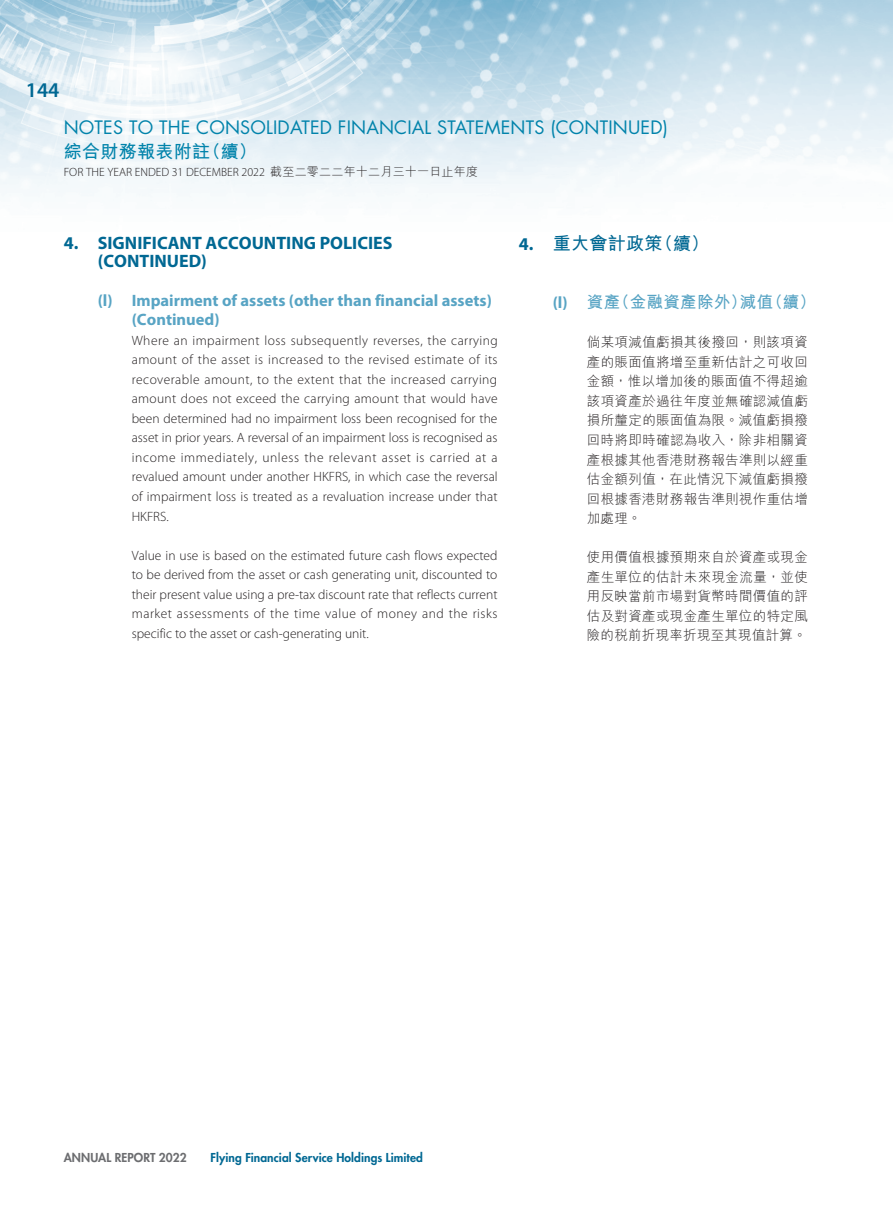
<style>
.page{position:relative;width:893px;height:1212px;background:#fff}
.page>*{position:absolute;margin:0;border:0;box-sizing:border-box;transform-origin:0 0}
.t1{font:600 21px "Myriad Pro";color:#006893}
.t2{font:18px "Futura Std";letter-spacing:.01em;color:#0183ab}
._01_H1_E{font:700 18px/18px "Myriad Pro";color:#006893}
.t3{font:700 18px "M Hei HK";letter-spacing:.02em;color:#0183ab}
._001_H1_C{font:700 18px "M Hei HK";letter-spacing:.02em;color:#006893}
._02_H2_E{font:700 16.5px/19.5px "Myriad Pro";color:#58a4c4}
._002_H2_C{font:700 16.5px "M Hei HK";letter-spacing:.02em;color:#58a4c4}
._00_txt_E{font:300 13.5px/19.5px "Myriad Pro";letter-spacing:.01em;color:#231f20;text-align:justify}
._000_txt_C{font:300 13.5px/19.5px "M Hei HK";letter-spacing:.025em;color:#231f20;text-align:justify}
.t4{font:300 12px "Myriad Pro";color:#231f20}
.t5{font:800 12px "Futura Std";letter-spacing:.005em;color:#006893}
.t6{font:800 12px "Futura Std";letter-spacing:.005em;color:#6c6d70}
.s1{font-family:"M Hei HK"}
.s2{font-family:"Myriad Pro"}
</style>
<div class="page">
<img style="left:0;top:0;width:893px;height:196px">
<h1 class="t1" style="left:26px;top:76px;width:35px">144</h1>
<h2 class="t2" style="left:64px;top:116px;width:606px">NOTES TO THE CONSOLIDATED FINANCIAL STATEMENTS (CONTINUED)</h2>
<h2 class="t3" style="left:64px;top:138px;width:194px">綜合財務報表附註（續）</h2>
<p class="t4" style="left:64px;top:164px;width:416px">FOR THE YEAR ENDED 31 DECEMBER 2022 <span class="s1">截至二零二二年十二月三十一日止年度</span></p>
<p class="_01_H1_E" style="left:98px;top:233px;width:296px;text-indent:-34px">4. SIGNIFICANT ACCOUNTING POLICIES (CONTINUED)</p>
<p class="_02_H2_E" style="left:132px;top:290px;width:362px;text-indent:-34px">(l) Impairment of assets (other than financial assets) (Continued)</p>
<p class="_00_txt_E" style="left:132px;top:331px;width:367px">Where an impairment loss subsequently reverses, the carrying amount of the asset is increased to the revised estimate of its recoverable amount, to the extent that the increased carrying amount does not exceed the carrying amount that would have been determined had no impairment loss been recognised for the asset in prior years. A reversal of an impairment loss is recognised as income immediately, unless the relevant asset is carried at a revalued amount under another HKFRS, in which case the reversal of impairment loss is treated as a revaluation increase under that HKFRS.</p>
<p class="_00_txt_E" style="left:132px;top:545px;width:367px">Value in use is based on the estimated future cash flows expected to be derived from the asset or cash generating unit, discounted to their present value using a pre-tax discount rate that reflects current market assessments of the time value of money and the risks specific to the asset or cash-generating unit.</p>
<p class="_001_H1_C" style="left:519px;top:230px;width:192px"><span class="s2">4.</span> 重大會計政策（續）</p>
<p class="_002_H2_C" style="left:553px;top:290px;width:265px"><span class="s2">(l)</span> 資產（金融資產除外）減值（續）</p>
<p class="_000_txt_C" style="left:587px;top:333px;width:223px">倘某項減值虧損其後撥回，則該項資產的賬面值將增至重新估計之可收回金額，惟以增加後的賬面值不得超逾該項資產於過往年度並無確認減值虧損所釐定的賬面值為限。減值虧損撥回時將即時確認為收入，除非相關資產根據其他香港財務報告準則以經重估金額列值，在此情況下減值虧損撥回根據香港財務報告準則視作重估增加處理。</p>
<p class="_000_txt_C" style="left:587px;top:547px;width:223px">使用價值根據預期來自於資產或現金產生單位的估計未來現金流量，並使用反映當前市場對貨幣時間價值的評估及對資產或現金產生單位的特定風險的稅前折現率折現至其現值計算。</p>
<p class="t6" style="left:64px;top:1150px;width:124px">ANNUAL REPORT 2022</p>
<p class="t5" style="left:211px;top:1150px;width:214px">Flying Financial Service Holdings Limited</p>
</div>
